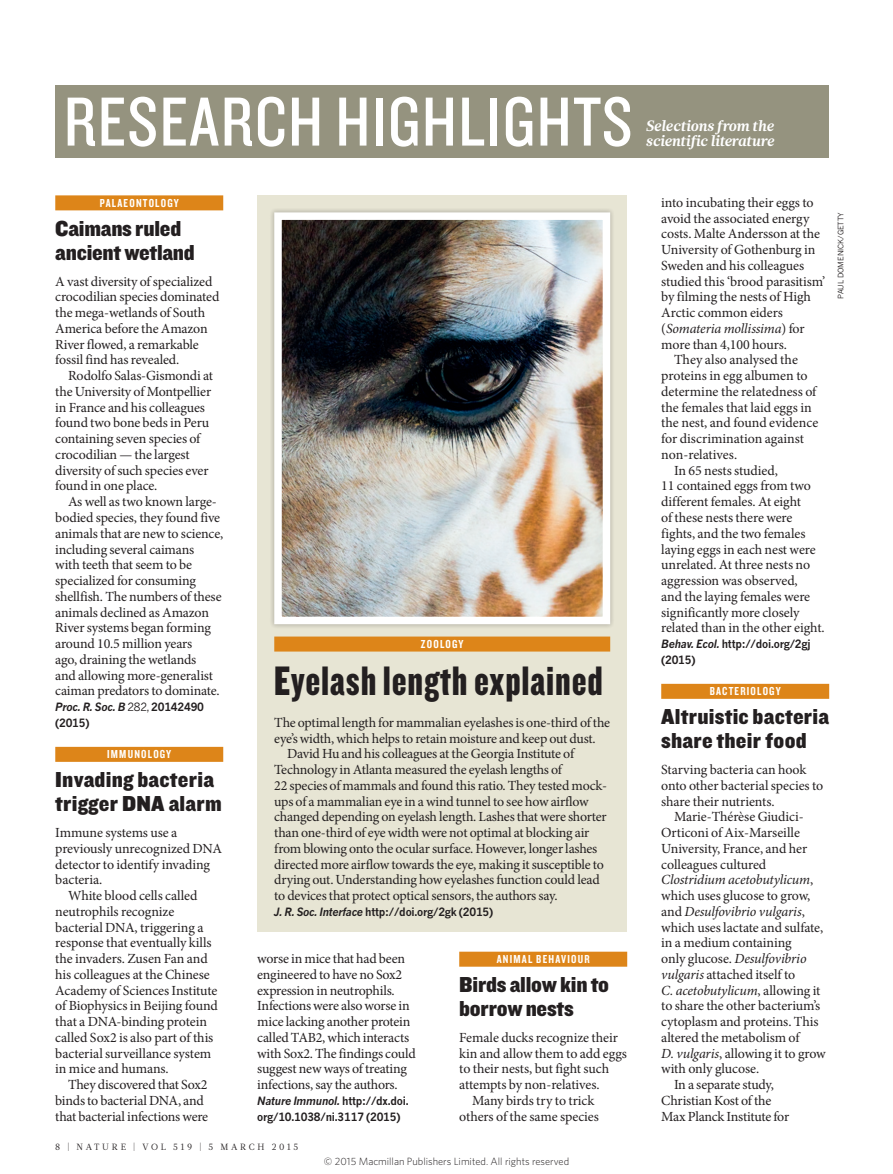
<style>
.page{position:relative;width:893px;height:1174px;background:#fff}
.page>*{position:absolute;margin:0;border:0;box-sizing:border-box;transform-origin:0 0}
.t1{font:72px "Knockout 29 Junior Ltweight";letter-spacing:.02em;color:#fff}
.BRIEFS_BOX_HEAD{font:42.75px "Knockout 69 Full Liteweight";letter-spacing:.02em;color:#231f20}
.RES_HIGH_HEAD_15{font:22.5px/23.7px "Knockout 71 Full Middlewt";letter-spacing:.01em;color:#231f20}
.RES_HIGH_HEAD_15-2{font:22.5px/23.7px "Knockout 71 Full Middlewt";letter-spacing:-.01em;color:#231f20}
.t2{font:italic 700 15px/15px "Glosa Math";letter-spacing:-.005em;color:#fff}
.BODY_TEXT_R_L_INDENT{font:13.95px/15.8px "Minion Pro";letter-spacing:-.01em;color:#231f20}
.BODY_TEXT_R_L_1ST_PA{font:13.95px/15.8px "Minion Pro";letter-spacing:-.01em;color:#231f20}
.BRIEFS_SUBJECT_STRAP{font:12px "Knockout 49 Liteweight";letter-spacing:.1em;color:#fff}
.BRIEFS_PAPER{font:700 11.25px/15.8px "News Gothic MTOT";letter-spacing:-.02em;color:#231f20;scale:.95 1}
.t3{font:300 10.5px "Whitney";color:#231f20}
.t4{font:9px "Glosa Math";letter-spacing:.3em;color:#231f20}
.PIC_CREDIT{font:7.5px "News Gothic MTOT";color:#231f20}
.s1{font-style:italic}
.s2{font-weight:400}
</style>
<div class="page">
<div style="left:257px;top:195px;width:370px;height:736px;background:#e7e5d4"></div>
<div style="left:269px;top:208px;width:346px;height:421px;background:#d6d4c6"></div>
<img style="left:283px;top:221px;width:318px;height:394px">
<div style="left:274px;top:212px;width:336px;height:412px;border:8px solid #fff"></div>
<div style="left:274px;top:636px;width:336px;height:15px;background:#dd8519"></div>
<div style="left:661px;top:684px;width:168px;height:15px;background:#dd8519"></div>
<div style="left:55px;top:195px;width:168px;height:15px;background:#dd8519"></div>
<div style="left:55px;top:747px;width:168px;height:15px;background:#dd8519"></div>
<div style="left:459px;top:951px;width:168px;height:15px;background:#dd8519"></div>
<div style="left:55px;top:85px;width:774px;height:72px;background:#95937f"></div>
<h1 class="t1" style="left:64px;top:75px;width:570px">RESEARCH HIGHLIGHTS</h1>
<p class="t2" style="left:646px;top:118px;width:130px">Selections from the scientific literature</p>
<p class="BRIEFS_SUBJECT_STRAP" style="left:100px;top:195px;width:80px">PALAEONTOLOGY</p>
<p class="RES_HIGH_HEAD_15-2" style="left:55px;top:216px;width:141px">Caimans ruled ancient wetland</p>
<p class="BODY_TEXT_R_L_1ST_PA" style="left:55px;top:273px;width:166px">A vast diversity of specialized crocodilian species dominated the mega-wetlands of South<br>America before the Amazon<br>River flowed, a remarkable fossil find has revealed.</p>
<p class="BODY_TEXT_R_L_INDENT" style="left:55px;top:368px;width:159px;text-indent:13px">Rodolfo Salas-Gismondi at the University of Montpellier in France and his colleagues found two bone beds in Peru containing seven species of crocodilian — the largest diversity of such species ever found in one place.</p>
<p class="BODY_TEXT_R_L_INDENT" style="left:55px;top:494px;width:169px;text-indent:13px">As well as two known large&shy;bodied species, they found five animals that are new to science, including several caimans<br>with teeth that seem to be specialized for consuming shellfish. The numbers of these animals declined as Amazon<br>River systems began forming around 10.5 million years<br>ago, draining the wetlands<br>and allowing more-generalist caiman predators to dominate.</p>
<p class="BRIEFS_PAPER" style="left:55px;top:699px;width:158px"><span class="s1">Proc. R. Soc. B</span> <span class="s2">282,</span> 20142490 (2015)</p>
<p class="BRIEFS_SUBJECT_STRAP" style="left:107px;top:746px;width:66px">IMMUNOLOGY</p>
<p class="RES_HIGH_HEAD_15" style="left:55px;top:767px;width:168px">Invading bacteria trigger DNA alarm</p>
<p class="BODY_TEXT_R_L_1ST_PA" style="left:55px;top:825px;width:168px">Immune systems use a previously unrecognized DNA detector to identify invading bacteria.</p>
<p class="BODY_TEXT_R_L_INDENT" style="left:55px;top:888px;width:164px;text-indent:13px">White blood cells called neutrophils recognize bacterial DNA, triggering a response that eventually kills the invaders. Zusen Fan and his colleagues at the Chinese<br>Academy of Sciences Institute of Biophysics in Beijing found that a DNA-binding protein called Sox2 is also part of this bacterial surveillance system in mice and humans.</p>
<p class="BODY_TEXT_R_L_INDENT" style="left:55px;top:1077px;width:154px;text-indent:13px">They discovered that Sox2 binds to bacterial DNA, and that bacterial infections were</p>
<p class="BRIEFS_SUBJECT_STRAP" style="left:421px;top:636px;width:44px">ZOOLOGY</p>
<p class="BRIEFS_BOX_HEAD" style="left:274px;top:654px;width:330px">Eyelash length explained</p>
<p class="BODY_TEXT_R_L_1ST_PA" style="left:274px;top:714px;width:337px">The optimal length for mammalian eyelashes is one-third of the eye’s width, which helps to retain moisture and keep out dust.</p>
<p class="BODY_TEXT_R_L_INDENT" style="left:274px;top:746px;width:334px;text-indent:13px">David Hu and his colleagues at the Georgia Institute of Technology in Atlanta measured the eyelash lengths of<br>22 species of mammals and found this ratio. They tested mock&shy;ups of a mammalian eye in a wind tunnel to see how airflow changed depending on eyelash length. Lashes that were shorter than one-third of eye width were not optimal at blocking air from blowing onto the ocular surface. However, longer lashes directed more airflow towards the eye, making it susceptible to drying out. Understanding how eyelashes function could lead to devices that protect optical sensors, the authors say.</p>
<p class="BRIEFS_PAPER" style="left:274px;top:903px;width:232px"><span class="s1">J. R. Soc. Interface</span> http://doi.org/2gk (2015)</p>
<p class="BODY_TEXT_R_L_INDENT" style="left:257px;top:951px;width:160px">worse in mice that had been engineered to have no Sox2 expression in neutrophils.<br>Infections were also worse in mice lacking another protein called TAB2, which interacts with Sox2. The findings could suggest new ways of treating infections, say the authors.</p>
<p class="BRIEFS_PAPER" style="left:257px;top:1092px;width:161px"><span class="s1">Nature Immunol.</span> http://dx.doi. org/10.1038/ni.3117 (2015)</p>
<p class="BRIEFS_SUBJECT_STRAP" style="left:497px;top:951px;width:94px">ANIMAL BEHAVIOUR</p>
<p class="RES_HIGH_HEAD_15-2" style="left:459px;top:972px;width:151px">Birds allow kin to borrow nests</p>
<p class="BODY_TEXT_R_L_1ST_PA" style="left:459px;top:1029px;width:169px">Female ducks recognize their kin and allow them to add eggs to their nests, but fight such attempts by non-relatives.</p>
<p class="BODY_TEXT_R_L_INDENT" style="left:459px;top:1092px;width:141px;text-align:center">Many birds try to trick others of the same species</p>
<p class="t4" style="left:55px;top:1141px;width:245px">8 | NATURE | VOL 519 | 5 MARCH 2015</p>
<p class="t3" style="left:324px;top:1154px;width:247px">© 2015 Macmillan Publishers Limited. All rights reserved</p>
<p class="BODY_TEXT_R_L_INDENT" style="left:661px;top:195px;width:165px">into incubating their eggs to avoid the associated energy costs. Malte Andersson at the<br>University of Gothenburg in<br>Sweden and his colleagues studied this ‘brood parasitism’ by filming the nests of High<br>Arctic common eiders (<span class="s1">Somateria mollissima</span>) for more than 4,100 hours.</p>
<p class="BODY_TEXT_R_L_INDENT" style="left:661px;top:352px;width:159px;text-indent:13px">They also analysed the proteins in egg albumen to determine the relatedness of the females that laid eggs in the nest, and found evidence for discrimination against non-relatives.</p>
<p class="BODY_TEXT_R_L_INDENT" style="left:661px;top:462px;width:165px;text-indent:13px">In 65 nests studied,<br>11 contained eggs from two different females. At eight<br>of these nests there were fights, and the two females laying eggs in each nest were unrelated. At three nests no aggression was observed,<br>and the laying females were significantly more closely related than in the other eight.</p>
<p class="BRIEFS_PAPER" style="left:661px;top:636px;width:159px"><span class="s1">Behav. Ecol.</span> http://doi.org/2gj (2015)</p>
<p class="BRIEFS_SUBJECT_STRAP" style="left:710px;top:683px;width:72px">BACTERIOLOGY</p>
<p class="RES_HIGH_HEAD_15" style="left:661px;top:704px;width:169px">Altruistic bacteria share their food</p>
<p class="BODY_TEXT_R_L_1ST_PA" style="left:661px;top:762px;width:164px">Starving bacteria can hook onto other bacterial species to share their nutrients.</p>
<p class="BODY_TEXT_R_L_INDENT" style="left:661px;top:809px;width:166px;text-indent:13px">Marie-Thérèse Giudici-<br>Orticoni of Aix-Marseille<br>University, France, and her colleagues cultured<br><span class="s1">Clostridium acetobutylicum</span>, which uses glucose to grow, and <span class="s1">Desulfovibrio vulgaris</span>, which uses lactate and sulfate, in a medium containing<br>only glucose. <span class="s1">Desulfovibrio vulgaris</span> attached itself to<br><span class="s1">C. acetobutylicum</span>, allowing it to share the other bacterium’s cytoplasm and proteins. This altered the metabolism of<br><span class="s1">D. vulgaris</span>, allowing it to grow with only glucose.</p>
<p class="BODY_TEXT_R_L_INDENT" style="left:661px;top:1077px;width:129px;text-indent:13px">In a separate study,<br>Christian Kost of the<br>Max Planck Institute for</p>
<p class="PIC_CREDIT" style="left:836px;top:299px;width:88px;rotate:-90deg">PAUL DOMENICK/GETTY</p>
</div>
